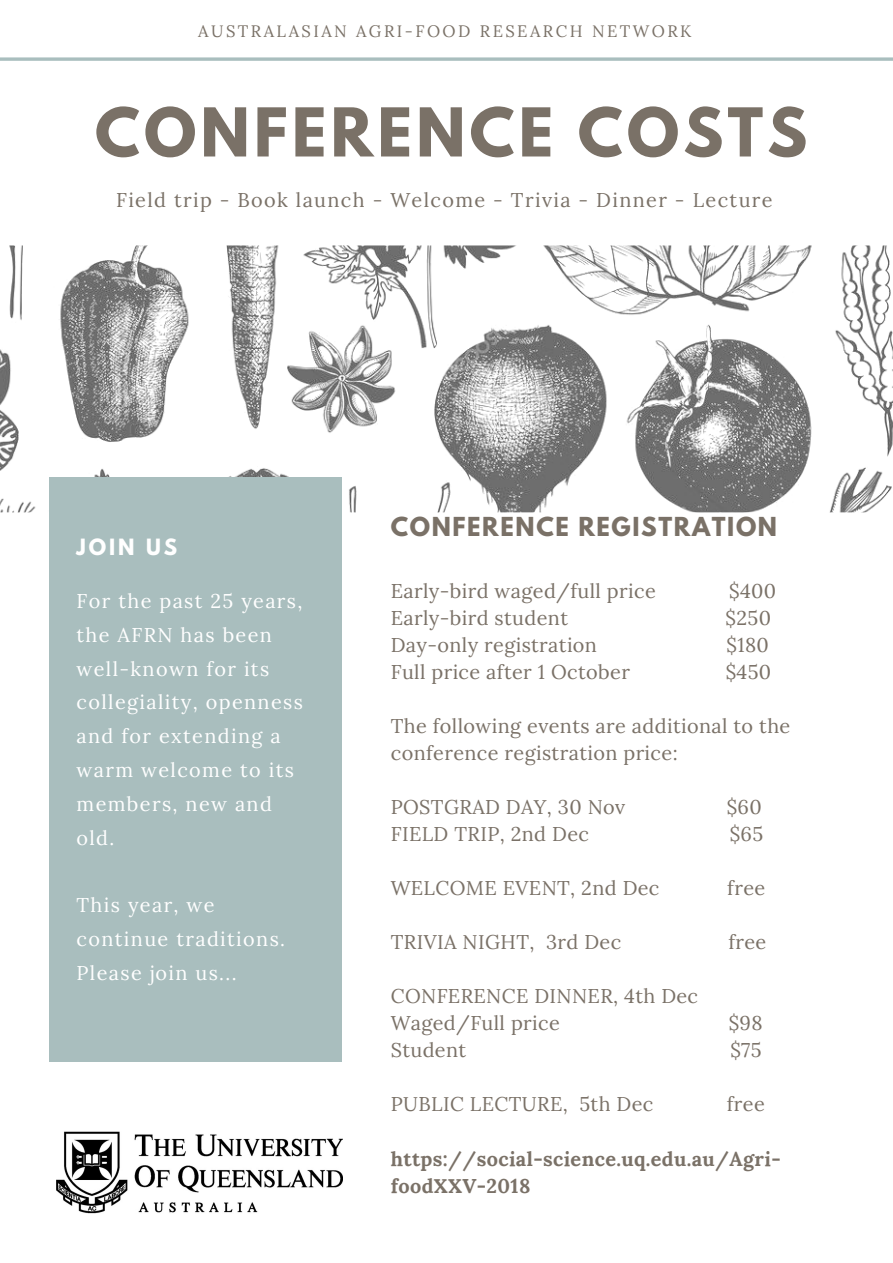
<style>
.page{position:relative;width:893px;height:1263px;background:#fff}
.page>*{position:absolute;margin:0;border:0;box-sizing:border-box;transform-origin:0 0}
.t1{font:700 59.55px "League Spartan";letter-spacing:.07em;color:#7a7167}
.t2{font:700 23.25px "League Spartan";letter-spacing:.07em;color:#7a7167}
.t3{font:19.8px/27px "Lora";letter-spacing:.02em;color:#7a7167}
.t4{font:19.8px/33.8px "Lora";letter-spacing:.07em;color:#fff}
.t5{font:19.8px "Lora";letter-spacing:.07em;color:#7a7167}
.t6{font:700 19.8px/27px "Lora";letter-spacing:.02em;color:#7a7167}
.t7{font:700 19.8px "League Spartan";letter-spacing:.15em;color:#fff}
.t8{font:16.5px "Lora";letter-spacing:.15em;color:#7a7167}
</style>
<div class="page">
<svg style="left:0;top:57px;width:893px;height:4px;background:#b6c8c8"></svg>
<img style="left:0;top:245px;width:893px;height:267px">
<div style="left:50px;top:477px;width:292px;height:585px;background:#a9bebe"></div>
<img style="left:56px;top:1132px;width:286px;height:82px">
<p class="t8" style="left:198px;top:21px;width:495px">AUSTRALASIAN AGRI-FOOD RESEARCH NETWORK</p>
<h1 class="t1" style="left:95px;top:103px;width:714px">CONFERENCE COSTS</h1>
<p class="t5" style="left:116px;top:187px;width:658px">Field trip - Book launch - Welcome - Trivia - Dinner - Lecture</p>
<p class="t7" style="left:77px;top:537px;width:102px">JOIN US</p>
<p class="t4" style="left:77px;top:584px;width:228px">For the past 25 years, the AFRN has been well-known for its collegiality, openness and for extending a warm welcome to its members, new and old.</p>
<p class="t4" style="left:77px;top:888px;width:210px">This year, we continue traditions.<br>Please join us...</p>
<p class="t2" style="left:391px;top:515px;width:388px">CONFERENCE REGISTRATION</p>
<p class="t3" style="left:391px;top:577px;width:267px">Early-bird waged/full price</p>
<p class="t3" style="left:729px;top:577px;width:49px">$400</p>
<p class="t3" style="left:391px;top:604px;width:179px">Early-bird student</p>
<p class="t3" style="left:726px;top:604px;width:47px">$250</p>
<p class="t3" style="left:391px;top:631px;width:208px">Day-only registration</p>
<p class="t3" style="left:726px;top:631px;width:44px">$180</p>
<p class="t3" style="left:391px;top:658px;width:241px">Full price after 1 October</p>
<p class="t3" style="left:726px;top:658px;width:47px">$450</p>
<p class="t3" style="left:391px;top:712px;width:401px">The following events are additional to the conference registration price:</p>
<p class="t3" style="left:391px;top:793px;width:236px">POSTGRAD DAY, 30 Nov</p>
<p class="t3" style="left:727px;top:793px;width:37px">$60</p>
<p class="t3" style="left:391px;top:820px;width:200px">FIELD TRIP, 2nd Dec</p>
<p class="t3" style="left:730px;top:820px;width:35px">$65</p>
<p class="t3" style="left:391px;top:874px;width:270px">WELCOME EVENT, 2nd Dec</p>
<p class="t3" style="left:727px;top:874px;width:39px">free</p>
<p class="t3" style="left:391px;top:928px;width:232px">TRIVIA NIGHT, 3rd Dec</p>
<p class="t3" style="left:728px;top:928px;width:39px">free</p>
<p class="t3" style="left:391px;top:982px;width:309px">CONFERENCE DINNER, 4th Dec<br>Waged/Full price</p>
<p class="t3" style="left:729px;top:1009px;width:35px">$98</p>
<p class="t3" style="left:391px;top:1037px;width:77px">Student</p>
<p class="t3" style="left:730px;top:1037px;width:33px">$75</p>
<p class="t3" style="left:391px;top:1091px;width:264px">PUBLIC LECTURE, 5th Dec</p>
<p class="t3" style="left:727px;top:1091px;width:39px">free</p>
<p class="t6" style="left:391px;top:1145px;width:392px">https://social-science.uq.edu.au/Agri&shy;foodXXV-2018</p>
</div>
